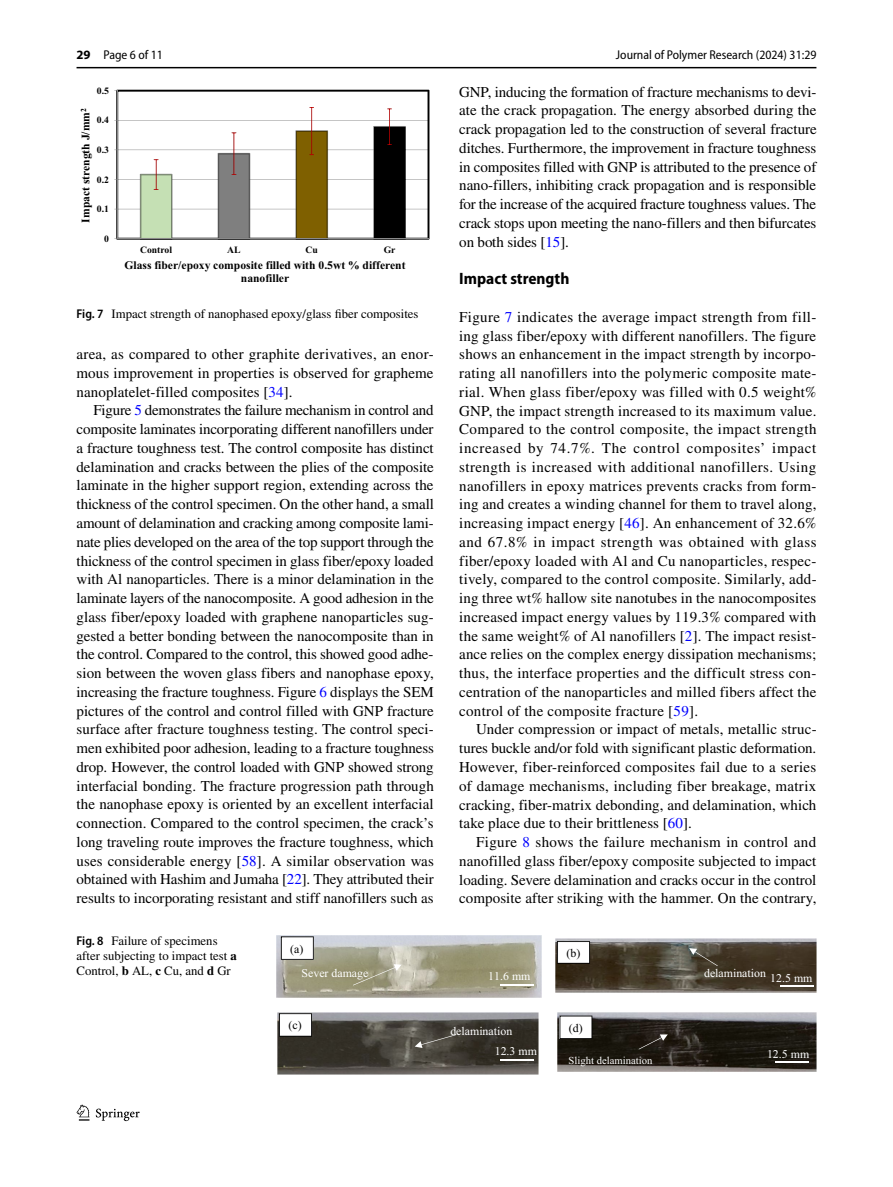
<style>
.page{position:relative;width:893px;height:1187px;background:#fff}
.page>*{position:absolute;margin:0;border:0;box-sizing:border-box;transform-origin:0 0}
.t1{font:700 semi-condensed 16.5px "Myriad Pro";color:#000}
.t2{font:15px/18.8px "STIX";letter-spacing:.005em;color:#000;text-align:justify}
.t3{font:12.75px/15px "STIX";color:#000}
.t4{font:semi-condensed 12.75px "Myriad Pro";color:#000}
.t5{font:11.85px "Times New Roman PSMT5";color:#fff}
.t6{font:11.85px "Times New Roman PSMT5";color:#000}
.t7{font:11.55px/13.4px "Times New Roman PS Bold MT4";color:#000;text-align:center}
.t8{font:10.65px "Times New Roman PSMT5";color:#fff}
.t9{font:9.75px "Times New Roman PS Bold MT4";letter-spacing:-.005em;color:#000}
.s1{font-weight:700;font-stretch:normal}
.s2{font-family:"Myriad Pro";font-weight:600;font-stretch:semi-condensed}
.s3{color:#00f}
.s4{font-weight:700}
</style>
<div class="page">
<hr style="left:77px;top:67px;width:739px;height:1px;background:#000">
<svg style="left:77px;top:1104px;width:12px;height:16px"></svg>
<svg style="left:96px;top:1108px;width:44px;height:12px"></svg>
<svg style="left:116px;top:90px;width:313px;height:150px"></svg>
<svg style="left:140px;top:159px;width:33px;height:79px"></svg>
<svg style="left:218px;top:132px;width:33px;height:106px"></svg>
<svg style="left:295px;top:107px;width:33px;height:131px"></svg>
<svg style="left:373px;top:109px;width:33px;height:129px;background:#282727"></svg>
<hr style="left:117px;top:91px;width:1px;height:148px;background:#898989">
<hr style="left:117px;top:238px;width:311px;height:1px;background:#898989">
<img style="left:276px;top:935px;width:265px;height:62px">
<img style="left:277px;top:1012px;width:262px;height:61px">
<img style="left:557px;top:1012px;width:259px;height:58px">
<img style="left:555px;top:938px;width:261px;height:54px">
<svg style="left:281px;top:936px;width:33px;height:23px"></svg>
<svg style="left:557px;top:941px;width:33px;height:22px"></svg>
<svg style="left:279px;top:1013px;width:33px;height:23px"></svg>
<svg style="left:559px;top:1015px;width:33px;height:23px"></svg>
<svg style="left:639px;top:1034px;width:29px;height:15px"></svg>
<svg style="left:353px;top:964px;width:49px;height:21px"></svg>
<svg style="left:415px;top:1034px;width:41px;height:13px"></svg>
<svg style="left:689px;top:948px;width:29px;height:18px"></svg>
<hr style="left:500px;top:983px;width:33px;height:2px;background:#fff">
<hr style="left:780px;top:985px;width:33px;height:2px;background:#fff">
<hr style="left:775px;top:1060px;width:34px;height:2px;background:#fff">
<hr style="left:500px;top:1058px;width:33px;height:2px;background:#fff">
<p class="t4" style="left:77px;top:48px;width:88px"><span class="s1">29</span> Page 6 of 11</p>
<p class="t4" style="left:616px;top:48px;width:202px">Journal of Polymer Research (2024) 31:29</p>
<p class="t9" style="left:97px;top:83px;width:14px">0.5</p>
<p class="t7" style="left:79px;top:222px;width:116px;rotate:-90deg">Impact strength J/mm<sup>2</sup></p>
<p class="t9" style="left:97px;top:113px;width:14px">0.4</p>
<p class="t9" style="left:97px;top:143px;width:14px">0.3</p>
<p class="t9" style="left:97px;top:172px;width:14px">0.2</p>
<p class="t9" style="left:97px;top:202px;width:14px">0.1</p>
<p class="t9" style="left:104px;top:231px;width:6px">0</p>
<p class="t9" style="left:140px;top:243px;width:34px">Control</p>
<p class="t9" style="left:227px;top:243px;width:15px">AL</p>
<p class="t9" style="left:306px;top:243px;width:14px">Cu</p>
<p class="t9" style="left:384px;top:243px;width:13px">Gr</p>
<p class="t7" style="left:124px;top:258px;width:283px">Glass fiber/epoxy composite filled with 0.5wt % different nanofiller</p>
<p class="t3" style="left:77px;top:307px;width:344px"><span class="s2">Fig. 7</span> Impact strength of nanophased epoxy/glass fiber composites</p>
<p class="t2" style="left:77px;top:346px;width:359px">area, as compared to other graphite derivatives, an enor&shy;mous improvement in properties is observed for grapheme nanoplatelet-filled composites [<span class="s3">34</span>].</p>
<p class="t2" style="left:77px;top:402px;width:359px;text-indent:17px">Figure <span class="s3">5</span> demonstrates the failure mechanism in control and composite laminates incorporating different nanofillers under a fracture toughness test. The control composite has distinct delamination and cracks between the plies of the composite laminate in the higher support region, extending across the thickness of the control specimen. On the other hand, a small amount of delamination and cracking among composite lami&shy;nate plies developed on the area of the top support through the thickness of the control specimen in glass fiber/epoxy loaded with Al nanoparticles. There is a minor delamination in the laminate layers of the nanocomposite. A good adhesion in the glass fiber/epoxy loaded with graphene nanoparticles sug&shy;gested a better bonding between the nanocomposite than in the control. Compared to the control, this showed good adhe&shy;sion between the woven glass fibers and nanophase epoxy, increasing the fracture toughness. Figure <span class="s3">6</span> displays the SEM pictures of the control and control filled with GNP fracture surface after fracture toughness testing. The control speci&shy;men exhibited poor adhesion, leading to a fracture toughness drop. However, the control loaded with GNP showed strong interfacial bonding. The fracture progression path through the nanophase epoxy is oriented by an excellent interfacial connection. Compared to the control specimen, the crack’s long traveling route improves the fracture toughness, which uses considerable energy [<span class="s3">58</span>]. A similar observation was obtained with Hashim and Jumaha [<span class="s3">22</span>]. They attributed their results to incorporating resistant and stiff nanofillers such as</p>
<p class="t2" style="left:459px;top:83px;width:359px">GNP, inducing the formation of fracture mechanisms to devi&shy;ate the crack propagation. The energy absorbed during the crack propagation led to the construction of several fracture ditches. Furthermore, the improvement in fracture toughness in composites filled with GNP is attributed to the presence of nano-fillers, inhibiting crack propagation and is responsible for the increase of the acquired fracture toughness values. The crack stops upon meeting the nano-fillers and then bifurcates on both sides [<span class="s3">15</span>].</p>
<p class="t1" style="left:459px;top:269px;width:112px">Impact strength</p>
<p class="t2" style="left:459px;top:308px;width:359px">Figure <span class="s3">7</span> indicates the average impact strength from fill&shy;ing glass fiber/epoxy with different nanofillers. The figure shows an enhancement in the impact strength by incorpo&shy;rating all nanofillers into the polymeric composite mate&shy;rial. When glass fiber/epoxy was filled with 0.5 weight% GNP, the impact strength increased to its maximum value.<br>Compared to the control composite, the impact strength increased by 74.7%. The control composites’ impact strength is increased with additional nanofillers. Using nanofillers in epoxy matrices prevents cracks from form&shy;ing and creates a winding channel for them to travel along, increasing impact energy [<span class="s3">46</span>]. An enhancement of 32.6% and 67.8% in impact strength was obtained with glass fiber/epoxy loaded with Al and Cu nanoparticles, respec&shy;tively, compared to the control composite. Similarly, add&shy;ing three wt% hallow site nanotubes in the nanocomposites increased impact energy values by 119.3% compared with the same weight% of Al nanofillers [<span class="s3">2</span>]. The impact resist&shy;ance relies on the complex energy dissipation mechanisms; thus, the interface properties and the difficult stress con&shy;centration of the nanoparticles and milled fibers affect the control of the composite fracture [<span class="s3">59</span>].</p>
<p class="t2" style="left:459px;top:721px;width:359px;text-indent:17px">Under compression or impact of metals, metallic struc&shy;tures buckle and/or fold with significant plastic deformation.<br>However, fiber-reinforced composites fail due to a series of damage mechanisms, including fiber breakage, matrix cracking, fiber-matrix debonding, and delamination, which take place due to their brittleness [<span class="s3">60</span>].</p>
<p class="t2" style="left:459px;top:833px;width:359px;text-indent:17px">Figure <span class="s3">8</span> shows the failure mechanism in control and nanofilled glass fiber/epoxy composite subjected to impact loading. Severe delamination and cracks occur in the control composite after striking with the hammer. On the contrary,</p>
<p class="t3" style="left:77px;top:934px;width:162px"><span class="s2">Fig. 8</span> Failure of specimens after subjecting to impact test <span class="s4">a<br></span>Control, <span class="s4">b</span> AL, <span class="s4">c</span> Cu, and <span class="s4">d</span> Gr</p>
<p class="t6" style="left:290px;top:944px;width:15px">(a)</p>
<p class="t6" style="left:566px;top:949px;width:15px">(b)</p>
<p class="t5" style="left:704px;top:968px;width:63px">delamination</p>
<p class="t5" style="left:302px;top:968px;width:68px">Sever damage</p>
<p class="t5" style="left:488px;top:972px;width:44px">11.6 mm</p>
<p class="t5" style="left:770px;top:973px;width:44px">12.5 mm</p>
<p class="t6" style="left:288px;top:1021px;width:15px">(c)</p>
<p class="t6" style="left:569px;top:1023px;width:15px">(d)</p>
<p class="t8" style="left:569px;top:1056px;width:85px">Slight delamination</p>
<p class="t5" style="left:450px;top:1026px;width:63px">delamination</p>
<p class="t5" style="left:495px;top:1047px;width:44px">12.3 mm</p>
<p class="t5" style="left:767px;top:1049px;width:44px">12.5 mm</p>
</div>
